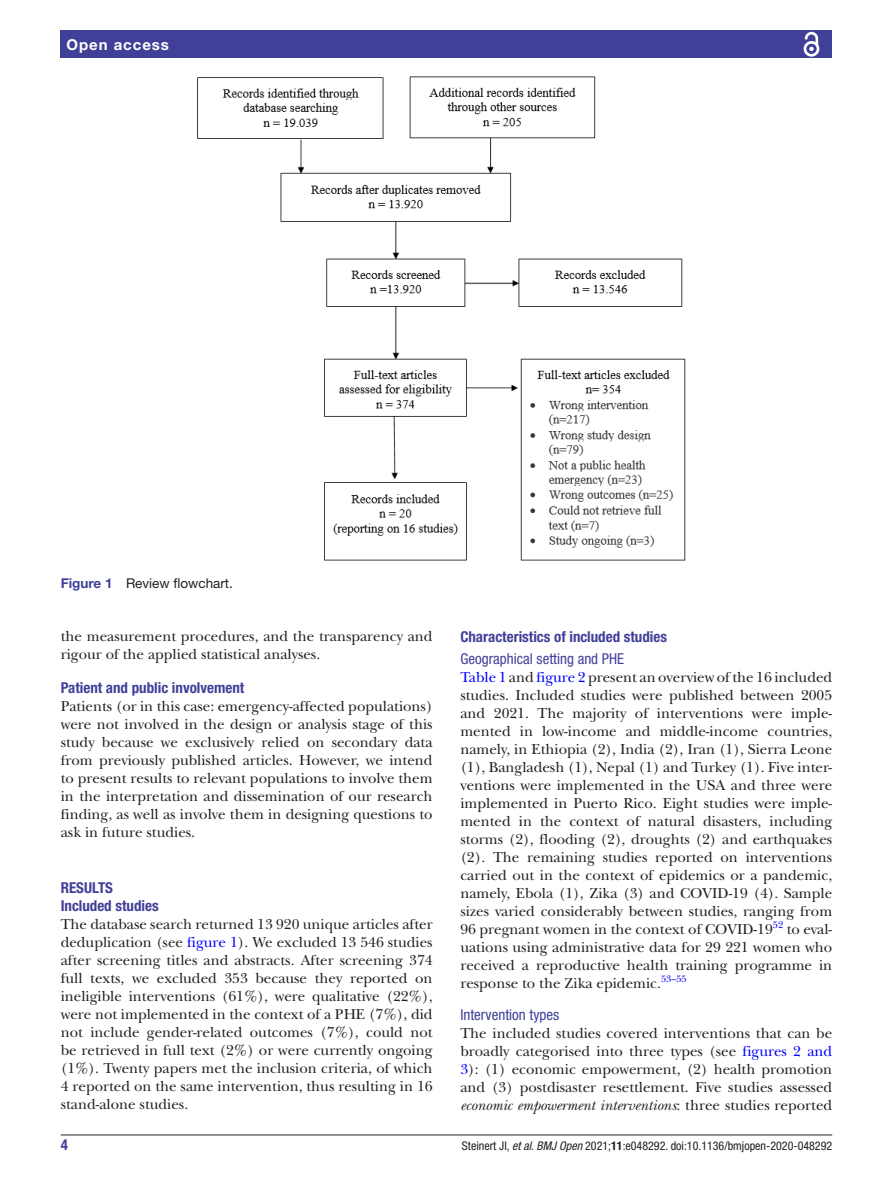
<style>
.page{position:relative;width:893px;height:1191px;background:#fff}
.page>*{position:absolute;margin:0;border:0;box-sizing:border-box;transform-origin:0 0}
.t1{font:15px/18px "New Baskerville";color:#231f20;text-align:justify}
.t2{font:700 condensed 15px/18px "Helvetica Neue LT Std";color:#414099}
.t3{font:condensed 15px "Helvetica Neue LT Std";color:#414099}
.t4{font:700 15px "Helvetica Neue LT Std";letter-spacing:.065em;color:#fff}
.t5{font:13.5px "Helvetica Neue LT Std";color:#231f20}
.t6{font:condensed 12px "Helvetica Neue LT Std";color:#231f20}
.t7{font:9.9px "New Baskerville";color:#00f}
.s1{font-weight:700;color:#414099}
.s2{color:#00f}
.s3{font-style:italic}
.s4{font-weight:700}
</style>
<div class="page">
<hr style="left:61px;top:1134px;width:771px;height:1px;background:#231f20">
<div style="left:61px;top:31px;width:771px;height:27px;background:#414099"></div>
<svg style="left:803px;top:31px;width:17px;height:26px"></svg>
<img style="left:197px;top:76px;width:489px;height:485px">
<p class="t4" style="left:66px;top:35px;width:104px">Open access</p>
<p class="t5" style="left:61px;top:575px;width:174px"><span class="s1">Figure 1</span> Review flowchart.</p>
<p class="t1" style="left:61px;top:627px;width:373px">the measurement procedures, and the transparency and rigour of the applied statistical analyses.</p>
<p class="t2" style="left:61px;top:678px;width:185px">Patient and public involvement</p>
<p class="t1" style="left:61px;top:697px;width:373px">Patients (or in this case: emergency-affected populations) were not involved in the design or analysis stage of this study because we exclusively relied on secondary data from previously published articles. However, we intend to present results to relevant populations to involve them in the interpretation and dissemination of our research finding, as well as involve them in designing questions to ask in future studies.</p>
<p class="t2" style="left:61px;top:878px;width:99px">RESULTS<br>Included studies</p>
<p class="t1" style="left:61px;top:915px;width:373px">The database search returned 13 920 unique articles after deduplication (see <span class="s2">figure 1</span>). We excluded 13 546 studies after screening titles and abstracts. After screening 374 full texts, we excluded 353 because they reported on ineligible interventions (61%), were qualitative (22%), were not implemented in the context of a PHE (7%), did not include gender-related outcomes (7%), could not be retrieved in full text (2%) or were currently ongoing (1%). Twenty papers met the inclusion criteria, of which 4 reported on the same intervention, thus resulting in 16 stand-alone studies.</p>
<p class="t2" style="left:460px;top:627px;width:208px">Characteristics of included studies</p>
<p class="t3" style="left:460px;top:650px;width:165px">Geographical setting and PHE</p>
<p class="t1" style="left:460px;top:668px;width:373px"><span class="s2">Table 1</span> and <span class="s2">figure 2</span> present an overview of the 16 included studies. Included studies were published between 2005 and 2021. The majority of interventions were imple&shy;mented in low-income and middle-income countries, namely, in Ethiopia (2), India (2), Iran (1), Sierra Leone (1), Bangladesh (1), Nepal (1) and Turkey (1). Five inter&shy;ventions were implemented in the USA and three were implemented in Puerto Rico. Eight studies were imple&shy;mented in the context of natural disasters, including storms (2), flooding (2), droughts (2) and earthquakes (2). The remaining studies reported on interventions carried out in the context of epidemics or a pandemic, namely, Ebola (1), Zika (3) and COVID-19 (4). Sample sizes varied considerably between studies, ranging from 96 pregnant women in the context of COVID-19</p>
<p class="t7" style="left:773px;top:918px;width:12px">52</p>
<p class="t1" style="left:460px;top:920px;width:373px;text-indent:326px">to eval&shy;uations using administrative data for 29 221 women who received a reproductive health training programme in response to the Zika epidemic.</p>
<p class="t7" style="left:661px;top:972px;width:27px">53–55</p>
<p class="t3" style="left:460px;top:1006px;width:100px">Intervention types</p>
<p class="t1" style="left:460px;top:1024px;width:373px">The included studies covered interventions that can be broadly categorised into three types (see <span class="s2">figures 2 and 3</span>): (1) economic empowerment, (2) health promotion and (3) postdisaster resettlement. Five studies assessed <span class="s3">economic empowerment interventions</span>: three studies reported</p>
<p class="t2" style="left:61px;top:1135px;width:9px">4</p>
<p class="t6" style="left:462px;top:1138px;width:372px">Steinert JI, <span class="s3">et al</span>. <span class="s3">BMJ Open</span> 2021;<span class="s4">11</span>:e048292. doi:10.1136/bmjopen-2020-048292</p>
</div>
